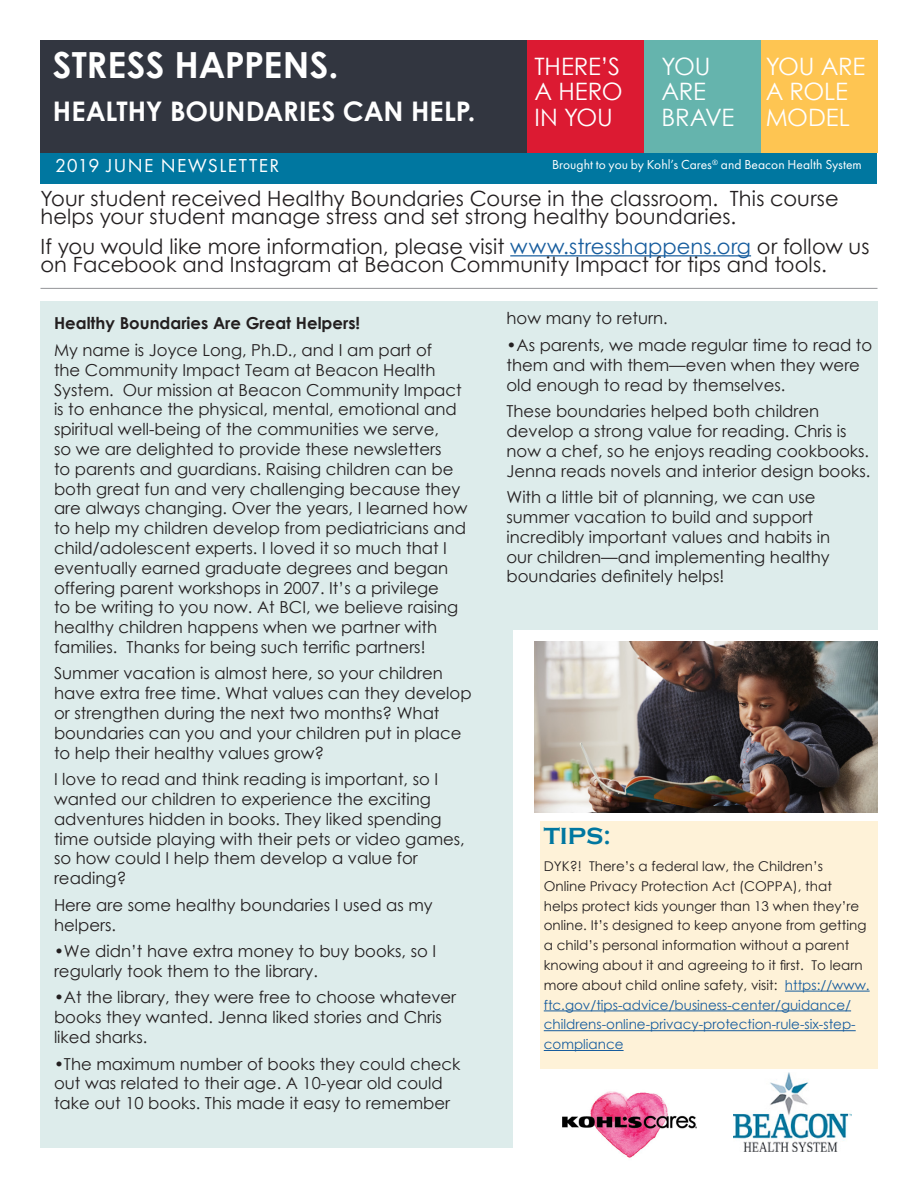
<style>
.page{position:relative;width:918px;height:1188px;background:#fff}
.page>*{position:absolute;margin:0;border:0;box-sizing:border-box;transform-origin:0 0}
.t1{font:700 36px "Century Gothic";color:#fff}
.t2{font:700 27px "Century Gothic";color:#fff}
.t3{font:24px/25.5px "Century Gothic";letter-spacing:-.01em;color:#fff}
.t4{font:700 24px "Copperplate Gothic";color:#0077a0}
.t5{font:21px/18px "Century Gothic";color:#231f20}
.t6{font:19.5px "Futura PT";letter-spacing:.07em;color:#fff}
.t7{font:16.5px/19.8px "Century Gothic";color:#231f20}
.t8{font:700 16.5px "Century Gothic";color:#231f20}
.t9{font:13.5px/19.8px "Century Gothic";color:#231f20}
.t10{font:13.5px "Futura PT";color:#fff}
.s1{color:#175d9e}
</style>
<div class="page">
<div style="left:40px;top:301px;width:473px;height:847px;background:#ddeceb"></div>
<div style="left:507px;top:301px;width:371px;height:329px;background:#ddeceb"></div>
<div style="left:540px;top:822px;width:338px;height:247px;background:#fef2d8"></div>
<div style="left:40px;top:148px;width:838px;height:36px;background:#0077a0"></div>
<div style="left:40px;top:40px;width:489px;height:113px;background:#323640"></div>
<hr style="left:510px;top:255px;width:241px;height:1px;background:#175d9e">
<hr style="left:785px;top:991px;width:85px;height:1px;background:#175d9e">
<hr style="left:544px;top:1011px;width:307px;height:1px;background:#175d9e">
<hr style="left:544px;top:1030px;width:312px;height:1px;background:#175d9e">
<hr style="left:544px;top:1050px;width:80px;height:1px;background:#175d9e">
<div style="left:527px;top:40px;width:117px;height:113px;background:#dc1a32"></div>
<div style="left:644px;top:40px;width:117px;height:113px;background:#65b4ad"></div>
<div style="left:761px;top:40px;width:117px;height:113px;background:#fec552"></div>
<img style="left:535px;top:642px;width:343px;height:170px">
<hr style="left:40px;top:288px;width:838px;height:1px;background:#939598">
<img style="left:562px;top:1091px;width:135px;height:67px">
<img style="left:733px;top:1072px;width:119px;height:80px">
<p class="t1" style="left:53px;top:37px;width:287px">STRESS HAPPENS.</p>
<p class="t2" style="left:53px;top:90px;width:424px">HEALTHY BOUNDARIES CAN HELP.</p>
<p class="t6" style="left:55px;top:154px;width:226px">2019 JUNE NEWSLETTER</p>
<p class="t10" style="left:552px;top:157px;width:311px">Brought to you by Kohl’s Cares<sup>®</sup> and Beacon Health System</p>
<p class="t3" style="left:535px;top:53px;width:87px">THERE’S</p>
<p class="t3" style="left:535px;top:78px;width:89px">A HERO</p>
<p class="t3" style="left:535px;top:104px;width:80px">IN YOU</p>
<p class="t3" style="left:662px;top:53px;width:50px">YOU</p>
<p class="t3" style="left:662px;top:78px;width:46px">ARE</p>
<p class="t3" style="left:662px;top:104px;width:74px">BRAVE</p>
<p class="t3" style="left:766px;top:53px;width:101px">YOU ARE<br>A ROLE<br>MODEL</p>
<p class="t5" style="left:40px;top:189px;width:800px">Your student received Healthy Boundaries Course in the classroom. This course helps your student manage stress and set strong healthy boundaries.</p>
<p class="t5" style="left:40px;top:237px;width:831px">If you would like more information, please visit <span class="s1">www.stresshappens.org</span> or follow us on Facebook and Instagram at Beacon Community Impact for tips and tools.</p>
<p class="t8" style="left:54px;top:311px;width:308px">Healthy Boundaries Are Great Helpers!</p>
<p class="t7" style="left:54px;top:340px;width:415px">My name is Joyce Long, Ph.D., and I am part of<br>the Community Impact Team at Beacon Health System. Our mission at Beacon Community Impact is to enhance the physical, mental, emotional and spiritual well-being of the communities we serve,<br>so we are delighted to provide these newsletters<br>to parents and guardians. Raising children can be both great fun and very challenging because they are always changing. Over the years, I learned how to help my children develop from pediatricians and child/adolescent experts. I loved it so much that I eventually earned graduate degrees and began offering parent workshops in 2007. It’s a privilege<br>to be writing to you now. At BCI, we believe raising healthy children happens when we partner with families. Thanks for being such terrific partners!</p>
<p class="t7" style="left:54px;top:663px;width:419px">Summer vacation is almost here, so your children have extra free time. What values can they develop or strengthen during the next two months? What boundaries can you and your children put in place to help their healthy values grow?</p>
<p class="t7" style="left:54px;top:769px;width:412px">I love to read and think reading is important, so I wanted our children to experience the exciting adventures hidden in books. They liked spending time outside playing with their pets or video games, so how could I help them develop a value for reading?</p>
<p class="t7" style="left:54px;top:895px;width:380px">Here are some healthy boundaries I used as my helpers.</p>
<p class="t7" style="left:54px;top:941px;width:384px">•We didn’t have extra money to buy books, so I regularly took them to the library.</p>
<p class="t7" style="left:54px;top:987px;width:404px">•At the library, they were free to choose whatever books they wanted. Jenna liked stories and Chris liked sharks.</p>
<p class="t7" style="left:54px;top:1053px;width:408px">•The maximum number of books they could check out was related to their age. A 10-year old could take out 10 books. This made it easy to remember</p>
<p class="t7" style="left:507px;top:308px;width:163px">how many to return.</p>
<p class="t7" style="left:507px;top:335px;width:367px">•As parents, we made regular time to read to them and with them—even when they were old enough to read by themselves.</p>
<p class="t7" style="left:507px;top:401px;width:365px">These boundaries helped both children develop a strong value for reading. Chris is now a chef, so he enjoys reading cookbooks.<br>Jenna reads novels and interior design books.</p>
<p class="t7" style="left:507px;top:487px;width:325px">With a little bit of planning, we can use summer vacation to build and support incredibly important values and habits in our children—and implementing healthy boundaries definitely helps!</p>
<p class="t4" style="left:544px;top:823px;width:69px">TIPS:</p>
<p class="t9" style="left:544px;top:856px;width:327px">DYK?! There’s a federal law, the Children’s<br>Online Privacy Protection Act (COPPA), that<br>helps protect kids younger than 13 when they’re online. It’s designed to keep anyone from getting a child’s personal information without a parent knowing about it and agreeing to it first. To learn more about child online safety, visit: <span class="s1">https://www. ftc.gov/tips-advice/business-center/guidance/ childrens-online-privacy-protection-rule-six-step&shy;compliance</span></p>
</div>
